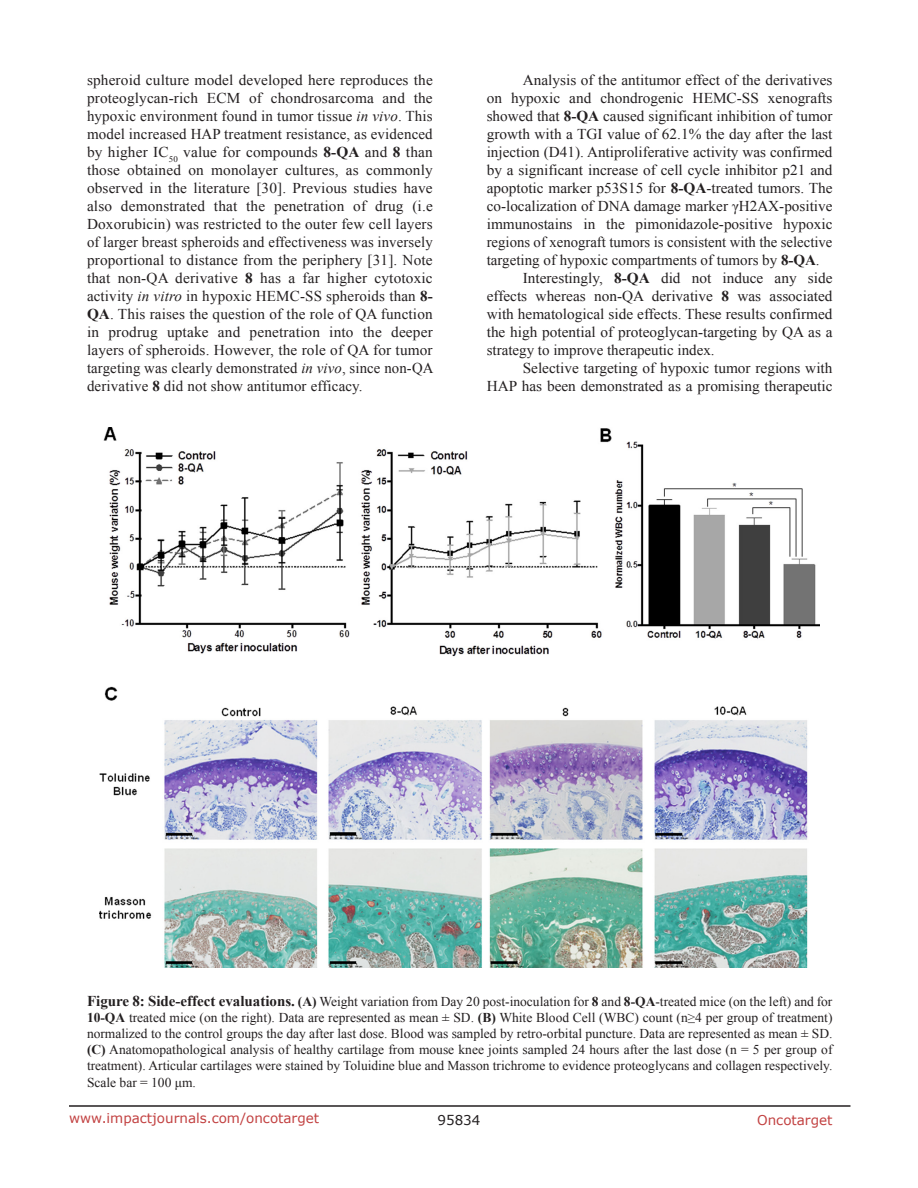
<style>
.page{position:relative;width:918px;height:1188px;background:#fff}
.page>*{position:absolute;margin:0;border:0;box-sizing:border-box;transform-origin:0 0}
.BodyText{font:15px/18px "Times New Roman";color:#231f20;text-align:justify}
.figuretext{font:13.5px/16.2px "Times New Roman";color:#231f20;text-align:justify}
.t1{font:13.5px "Verdana";color:#c24141}
.t2{font:13.5px "Verdana";color:#231f20}
.s1{font-style:italic}
.s2{font-weight:700}
.s3{font-weight:700;font-size:15px}
</style>
<div class="page">
<hr style="left:69px;top:1105px;width:781px;height:2px;background:#231f20">
<img style="left:100px;top:427px;width:720px;height:540px">
<p class="BodyText" style="left:87px;top:71px;width:348px">spheroid culture model developed here reproduces the proteoglycan-rich ECM of chondrosarcoma and the hypoxic environment found in tumor tissue <span class="s1">in vivo</span>. This model increased HAP treatment resistance, as evidenced by higher IC<sub>50</sub> value for compounds <span class="s2">8-QA</span> and <span class="s2">8</span> than those obtained on monolayer cultures, as commonly observed in the literature [30]. Previous studies have also demonstrated that the penetration of drug (i.e Doxorubicin) was restricted to the outer few cell layers of larger breast spheroids and effectiveness was inversely proportional to distance from the periphery [31]. Note that non-QA derivative <span class="s2">8</span> has a far higher cytotoxic activity <span class="s1">in vitro</span> in hypoxic HEMC-SS spheroids than <span class="s2">8- QA</span>. This raises the question of the role of QA function in prodrug uptake and penetration into the deeper layers of spheroids. However, the role of QA for tumor targeting was clearly demonstrated <span class="s1">in vivo</span>, since non-QA derivative <span class="s2">8</span> did not show antitumor efficacy.</p>
<p class="BodyText" style="left:487px;top:71px;width:347px;text-indent:36px">Analysis of the antitumor effect of the derivatives on hypoxic and chondrogenic HEMC-SS xenografts showed that <span class="s2">8-QA</span> caused significant inhibition of tumor growth with a TGI value of 62.1% the day after the last injection (D41). Antiproliferative activity was confirmed by a significant increase of cell cycle inhibitor p21 and apoptotic marker p53S15 for <span class="s2">8-QA</span>-treated tumors. The co-localization of DNA damage marker γH2AX-positive immunostains in the pimonidazole-positive hypoxic regions of xenograft tumors is consistent with the selective targeting of hypoxic compartments of tumors by <span class="s2">8-QA</span>.</p>
<p class="BodyText" style="left:487px;top:269px;width:347px;text-indent:36px">Interestingly, <span class="s2">8-QA</span> did not induce any side effects whereas non-QA derivative <span class="s2">8</span> was associated with hematological side effects. These results confirmed the high potential of proteoglycan-targeting by QA as a strategy to improve therapeutic index.</p>
<p class="BodyText" style="left:487px;top:359px;width:347px;text-align:right">Selective targeting of hypoxic tumor regions with<br>HAP has been demonstrated as a promising therapeutic</p>
<p class="figuretext" style="left:87px;top:993px;width:747px"><span class="s3">Figure 8: Side-effect evaluations.</span> <span class="s2">(A)</span> Weight variation from Day 20 post-inoculation for <span class="s2">8</span> and <span class="s2">8-QA</span>-treated mice (on the left) and for <span class="s2">10-QA</span> treated mice (on the right). Data are represented as mean ± SD. <span class="s2">(B)</span> White Blood Cell (WBC) count (n≥4 per group of treatment) normalized to the control groups the day after last dose. Blood was sampled by retro-orbital puncture. Data are represented as mean ± SD. <span class="s2">(C)</span> Anatomopathological analysis of healthy cartilage from mouse knee joints sampled 24 hours after the last dose (n = 5 per group of treatment). Articular cartilages were stained by Toluidine blue and Masson trichrome to evidence proteoglycans and collagen respectively.<br>Scale bar = 100 μm.</p>
<p class="t1" style="left:69px;top:1109px;width:252px">www.impactjournals.com/oncotarget</p>
<p class="t2" style="left:438px;top:1111px;width:44px">95834</p>
<p class="t1" style="left:757px;top:1111px;width:77px">Oncotarget</p>
</div>
